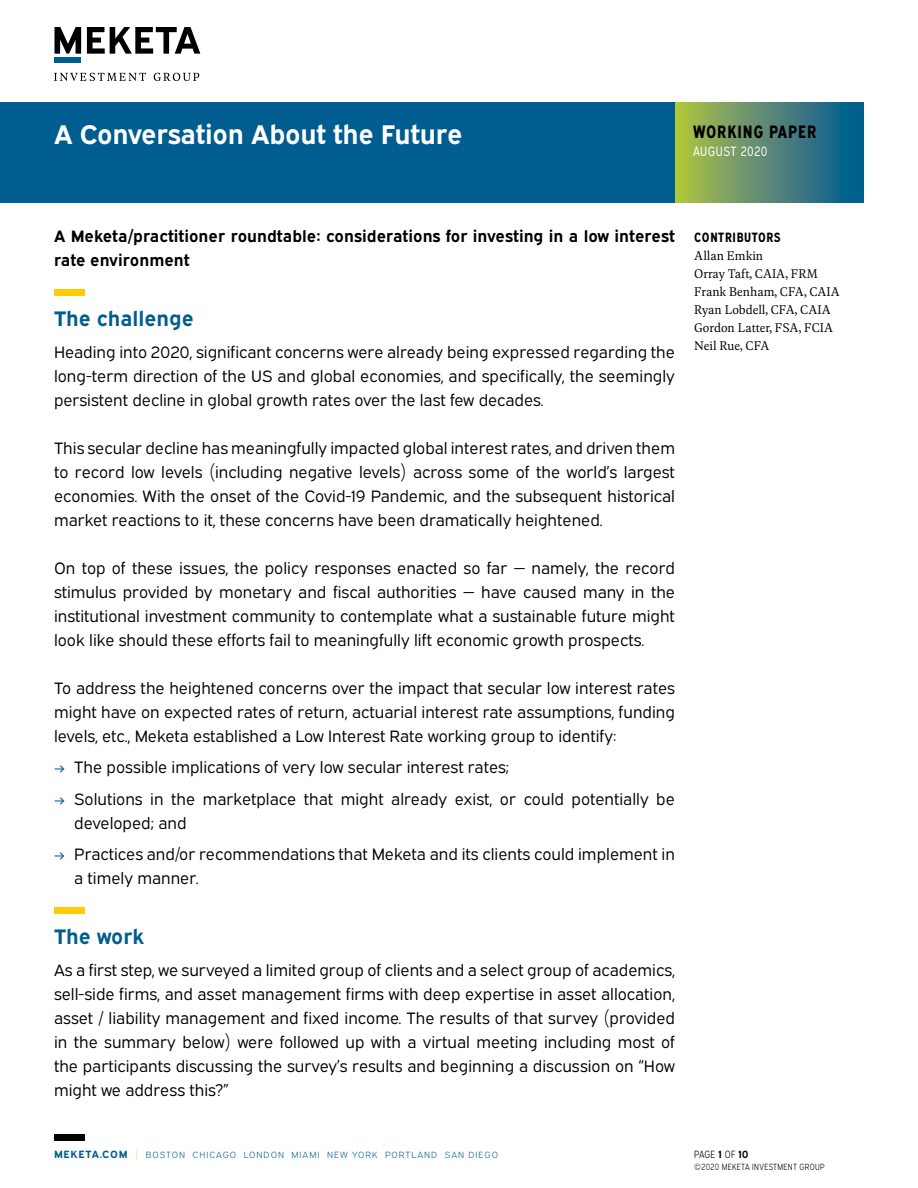
<style>
.page{position:relative;width:918px;height:1188px;background:#fff}
.page>*{position:absolute;margin:0;border:0;box-sizing:border-box;transform-origin:0 0}
.t1{font:700 27px "Expressway Rg";letter-spacing:-.01em;color:#fff}
.t2{font:700 21px "Expressway Rg";color:#005d8f}
.t3{font:700 18px "Expressway Cd Rg";letter-spacing:.05em;color:#000}
.t4{font:16.5px/24px "Expressway Bk";color:#000;text-align:justify}
.t5{font:700 16.5px/24px "Expressway Rg";color:#000}
.t6{font:300 13.5px/18px "Geller Text";color:#000}
.t7{font:700 13.5px "Expressway Cd Rg";letter-spacing:.05em;color:#000}
.t8{font:13.5px "Expressway Cd Bk";letter-spacing:.04em;color:#fff}
.t9{font:10.5px "Expressway Cd Lt";letter-spacing:.02em;color:#000}
.t10{font:9px "Expressway Lt";letter-spacing:.11em;color:#005d8f}
.t11{font:9px "Expressway Cd Lt";letter-spacing:.04em;color:#000}
.s1{font-family:"Geller Headline";font-weight:700;color:#005d8f}
.s2{font-family:"Expressway Rg";font-weight:700;font-size:10.5px}
.s3{font-family:"Expressway Cd Lt";font-size:10.5px;color:#ffcb05}
.s4{font-family:"Expressway Rg";font-weight:700}
.s5{font-family:"Expressway Lt"}
</style>
<div class="page">
<div style="left:54px;top:1134px;width:31px;height:7px;background:#000"></div>
<svg style="left:54px;top:73px;width:145px;height:8px"></svg>
<svg style="left:55px;top:27px;width:145px;height:27px"></svg>
<div style="left:55px;top:57px;width:26px;height:6px;background:#005d8f"></div>
<div style="left:0;top:102px;width:675px;height:100px;background:#005d8f"></div>
<svg style="left:675px;top:102px;width:189px;height:100px;background:#578a70"></svg>
<div style="left:54px;top:289px;width:31px;height:7px;background:#ffcb05"></div>
<div style="left:54px;top:907px;width:31px;height:7px;background:#ffcb05"></div>
<h1 class="t1" style="left:54px;top:113px;width:410px">A Conversation About the Future</h1>
<p class="t3" style="left:693px;top:117px;width:125px">WORKING PAPER</p>
<p class="t8" style="left:693px;top:141px;width:76px">AUGUST 2020</p>
<p class="t5" style="left:54px;top:222px;width:623px">A Meketa/practitioner roundtable: considerations for investing in a low interest rate environment</p>
<p class="t2" style="left:54px;top:302px;width:141px">The challenge</p>
<p class="t4" style="left:54px;top:338px;width:622px">Heading into 2020, significant concerns were already being expressed regarding the long-term direction of the US and global economies, and specifically, the seemingly persistent decline in global growth rates over the last few decades.</p>
<p class="t4" style="left:54px;top:434px;width:623px">This secular decline has meaningfully impacted global interest rates, and driven them to record low levels (including negative levels) across some of the world’s largest economies. With the onset of the Covid-19 Pandemic, and the subsequent historical market reactions to it, these concerns have been dramatically heightened.</p>
<p class="t4" style="left:54px;top:554px;width:623px">On top of these issues, the policy responses enacted so far — namely, the record stimulus provided by monetary and fiscal authorities — have caused many in the institutional investment community to contemplate what a sustainable future might look like should these efforts fail to meaningfully lift economic growth prospects.</p>
<p class="t4" style="left:54px;top:674px;width:622px">To address the heightened concerns over the impact that secular low interest rates might have on expected rates of return, actuarial interest rate assumptions, funding levels, etc., Meketa established a Low Interest Rate working group to identify:</p>
<p class="t4" style="left:54px;top:754px;width:457px"><span class="s1">→</span> The possible implications of very low secular interest rates;</p>
<p class="t4" style="left:74px;top:785px;width:602px;text-indent:-20px"><span class="s1">→</span> Solutions in the marketplace that might already exist, or could potentially be developed; and</p>
<p class="t4" style="left:74px;top:841px;width:602px;text-indent:-20px"><span class="s1">→</span> Practices and/or recommendations that Meketa and its clients could implement in a timely manner.</p>
<p class="t2" style="left:54px;top:920px;width:92px">The work</p>
<p class="t4" style="left:54px;top:956px;width:623px">As a first step, we surveyed a limited group of clients and a select group of academics, sell-side firms, and asset management firms with deep expertise in asset allocation, asset / liability management and fixed income. The results of that survey (provided in the summary below) were followed up with a virtual meeting including most of the participants discussing the survey’s results and beginning a discussion on “How might we address this?”</p>
<p class="t7" style="left:694px;top:227px;width:88px">CONTRIBUTORS</p>
<p class="t6" style="left:694px;top:246px;width:147px">Allan Emkin<br>Orray Taft, CAIA, FRM<br>Frank Benham, CFA, CAIA<br>Ryan Lobdell, CFA, CAIA<br>Gordon Latter, FSA, FCIA<br>Neil Rue, CFA</p>
<p class="t10" style="left:54px;top:1148px;width:446px"><span class="s2">MEKETA.COM</span> <span class="s3">|</span> BOSTON CHICAGO LONDON MIAMI NEW YORK PORTLAND SAN DIEGO</p>
<p class="t9" style="left:694px;top:1146px;width:56px">PAGE <span class="s4">1</span> OF <span class="s4">10</span></p>
<p class="t11" style="left:694px;top:1160px;width:132px"><span class="s5">©</span>2020 MEKETA INVESTMENT GROUP</p>
</div>
